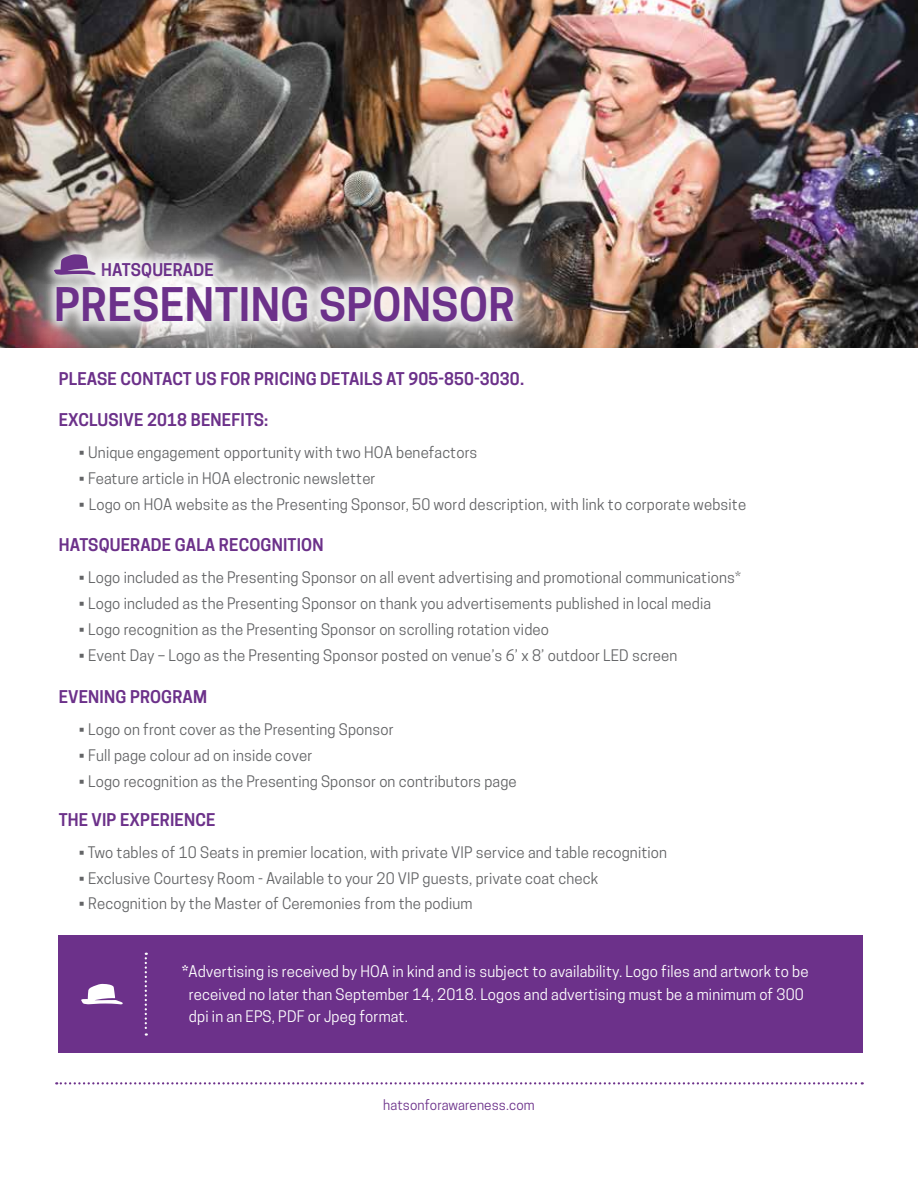
<style>
.page{position:relative;width:918px;height:1188px;background:#fff}
.page>*{position:absolute;margin:0;border:0;box-sizing:border-box;transform-origin:0 0}
.t1{font:600 43.5px "Cooper Hewitt";letter-spacing:.01em;color:#6c318a}
.t2{font:600 16.5px "Cooper Hewitt";letter-spacing:.01em;color:#6c318a}
.t3{font:15px "Cooper Hewitt";letter-spacing:.01em;color:#636466}
.t4{font:15px/22.5px "Cooper Hewitt";letter-spacing:.01em;color:#fff}
.t5{font:13.5px "Cooper Hewitt";letter-spacing:.01em;color:#6c318a}
.s1{font-weight:700}
</style>
<div class="page">
<img style="left:0;top:0;width:918px;height:348px">
<div style="left:59px;top:935px;width:804px;height:118px;background:#6c318a"></div>
<div style="left:0;top:175px;width:599px;height:235px;background:#fff;opacity:.75"></div>
<div style="left:44px;top:251px;width:482px;height:84px;background:#fff;opacity:.75"></div>
<div style="left:42px;top:241px;width:66px;height:47px;background:#fff;opacity:.75"></div>
<svg style="left:54px;top:254px;width:42px;height:21px"></svg>
<svg style="left:81px;top:984px;width:42px;height:21px"></svg>
<svg style="left:145px;top:953px;width:2px;height:83px"></svg>
<svg style="left:56px;top:1082px;width:807px;height:2px"></svg>
<p class="t2" style="left:101px;top:260px;width:114px">HATSQUERADE</p>
<h1 class="t1" style="left:54px;top:279px;width:463px">PRESENTING SPONSOR</h1>
<p class="t2" style="left:59px;top:369px;width:467px">PLEASE CONTACT US FOR PRICING DETAILS AT 905-850-3030.</p>
<p class="t2" style="left:59px;top:410px;width:211px">EXCLUSIVE 2018 BENEFITS:</p>
<p class="t3" style="left:79px;top:444px;width:400px">• Unique engagement opportunity with two HOA benefactors</p>
<p class="t3" style="left:79px;top:470px;width:298px">• Feature article in HOA electronic newsletter</p>
<p class="t3" style="left:79px;top:495px;width:669px">• Logo on HOA website as the Presenting Sponsor, 50 word description, with link to corporate website</p>
<p class="t2" style="left:59px;top:535px;width:266px">HATSQUERADE GALA RECOGNITION</p>
<p class="t3" style="left:79px;top:569px;width:664px">• Logo included as the Presenting Sponsor on all event advertising and promotional communications*</p>
<p class="t3" style="left:79px;top:595px;width:634px">• Logo included as the Presenting Sponsor on thank you advertisements published in local media</p>
<p class="t3" style="left:79px;top:620px;width:472px">• Logo recognition as the Presenting Sponsor on scrolling rotation video</p>
<p class="t3" style="left:79px;top:646px;width:600px">• Event Day – Logo as the Presenting Sponsor posted on venue’s 6’ x 8’ outdoor LED screen</p>
<p class="t2" style="left:59px;top:687px;width:150px">EVENING PROGRAM</p>
<p class="t3" style="left:79px;top:721px;width:316px">• Logo on front cover as the Presenting Sponsor</p>
<p class="t3" style="left:79px;top:747px;width:235px">• Full page colour ad on inside cover</p>
<p class="t3" style="left:79px;top:772px;width:439px">• Logo recognition as the Presenting Sponsor on contributors page</p>
<p class="t2" style="left:59px;top:810px;width:158px">THE VIP EXPERIENCE</p>
<p class="t3" style="left:79px;top:844px;width:590px">• Two tables of 10 Seats in premier location, with private VIP service and table recognition</p>
<p class="t3" style="left:79px;top:869px;width:521px">• Exclusive Courtesy Room - Available to your 20 VIP guests, private coat check</p>
<p class="t3" style="left:79px;top:895px;width:395px">• Recognition by the Master of Ceremonies from the podium</p>
<p class="t4" style="left:189px;top:960px;width:621px;text-indent:-7px"><span class="s1">*</span>Advertising is received by HOA in kind and is subject to availability. Logo files and artwork to be received no later than September 14, 2018. Logos and advertising must be a minimum of 300 dpi in an EPS, PDF or Jpeg format.</p>
<p class="t5" style="left:383px;top:1097px;width:153px">hatsonforawareness.com</p>
</div>
